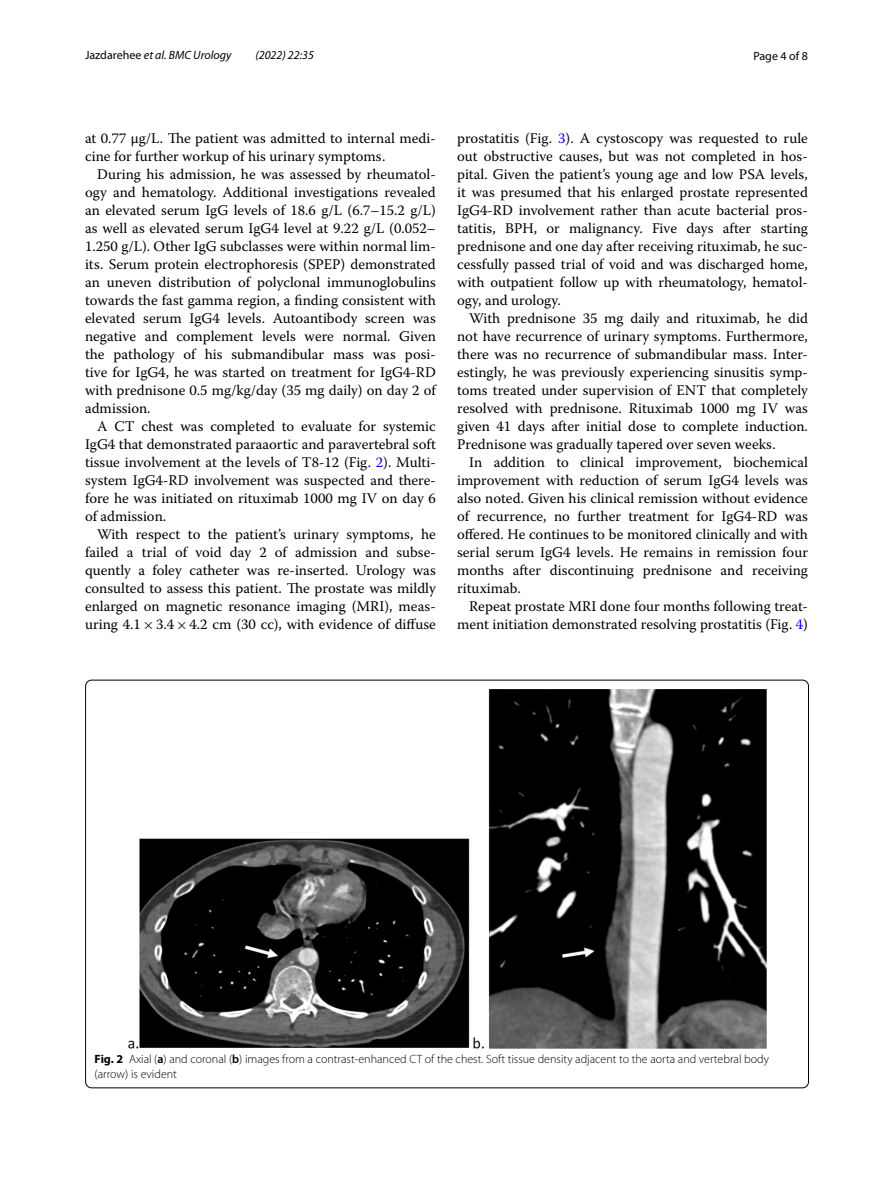
<style>
.page{position:relative;width:893px;height:1187px;background:#fff}
.page>*{position:absolute;margin:0;border:0;box-sizing:border-box;transform-origin:0 0}
.t1{font:14.7px/18px "Warnock Pro";color:#000;text-align:justify}
.t2{font:300 12px/15px "Myriad Pro";color:#000}
.t3{font:italic 12px "Myriad Pro";color:#000}
.t4{font:12px "Myriad Pro";color:#000}
.s1{font-style:normal}
.s2{color:#00f}
.s3{font-family:"MTSY"}
.s4{font-weight:700}
.s5{font-weight:600}
</style>
<div class="page">
<img style="left:128px;top:689px;width:638px;height:359px">
<p class="t3" style="left:85px;top:48px;width:148px"><span class="s1">Jazdarehee</span> et al. BMC Urology</p>
<p class="t3" style="left:255px;top:48px;width:60px">(2022) 22:35</p>
<p class="t4" style="left:753px;top:48px;width:56px">Page 4 of 8</p>
<p class="t1" style="left:85px;top:128px;width:352px">at 0.77 µg/L. The patient was admitted to internal medi&shy;cine for further workup of his urinary symptoms.</p>
<p class="t1" style="left:85px;top:164px;width:352px;text-indent:12px">During his admission, he was assessed by rheumatol&shy;ogy and hematology. Additional investigations revealed an elevated serum IgG levels of 18.6 g/L (6.7–15.2 g/L) as well as elevated serum IgG4 level at 9.22 g/L (0.052– 1.250 g/L). Other IgG subclasses were within normal lim&shy;its. Serum protein electrophoresis (SPEP) demonstrated an uneven distribution of polyclonal immunoglobulins towards the fast gamma region, a finding consistent with elevated serum IgG4 levels. Autoantibody screen was negative and complement levels were normal. Given the pathology of his submandibular mass was posi&shy;tive for IgG4, he was started on treatment for IgG4-RD with prednisone 0.5 mg/kg/day (35 mg daily) on day 2 of admission.</p>
<p class="t1" style="left:85px;top:416px;width:352px;text-indent:12px">A CT chest was completed to evaluate for systemic IgG4 that demonstrated paraaortic and paravertebral soft tissue involvement at the levels of T8-12 (Fig. <span class="s2">2</span>). Multi&shy;system IgG4-RD involvement was suspected and there&shy;fore he was initiated on rituximab 1000 mg IV on day 6 of admission.</p>
<p class="t1" style="left:85px;top:524px;width:352px;text-indent:12px">With respect to the patient’s urinary symptoms, he failed a trial of void day 2 of admission and subse&shy;quently a foley catheter was re-inserted. Urology was consulted to assess this patient. The prostate was mildly enlarged on magnetic resonance imaging (MRI), meas&shy;uring 4.1<span class="s3">×</span>3.4<span class="s3">×</span>4.2 cm (30 cc), with evidence of diffuse</p>
<p class="t1" style="left:457px;top:128px;width:352px">prostatitis (Fig. <span class="s2">3</span>). A cystoscopy was requested to rule out obstructive causes, but was not completed in hos&shy;pital. Given the patient’s young age and low PSA levels, it was presumed that his enlarged prostate represented IgG4-RD involvement rather than acute bacterial pros&shy;tatitis, BPH, or malignancy. Five days after starting prednisone and one day after receiving rituximab, he suc&shy;cessfully passed trial of void and was discharged home, with outpatient follow up with rheumatology, hematol&shy;ogy, and urology.</p>
<p class="t1" style="left:457px;top:308px;width:352px;text-indent:12px">With prednisone 35 mg daily and rituximab, he did not have recurrence of urinary symptoms. Furthermore, there was no recurrence of submandibular mass. Inter&shy;estingly, he was previously experiencing sinusitis symp&shy;toms treated under supervision of ENT that completely resolved with prednisone. Rituximab 1000 mg IV was given 41 days after initial dose to complete induction.<br>Prednisone was gradually tapered over seven weeks.</p>
<p class="t1" style="left:457px;top:452px;width:352px;text-indent:12px">In addition to clinical improvement, biochemical improvement with reduction of serum IgG4 levels was also noted. Given his clinical remission without evidence of recurrence, no further treatment for IgG4-RD was offered. He continues to be monitored clinically and with serial serum IgG4 levels. He remains in remission four months after discontinuing prednisone and receiving rituximab.</p>
<p class="t1" style="left:457px;top:596px;width:352px;text-align:right">Repeat prostate MRI done four months following treat&shy;ment initiation demonstrated resolving prostatitis (Fig. <span class="s2">4</span>)</p>
<p class="t2" style="left:95px;top:1051px;width:676px"><span class="s4">Fig. 2</span> Axial (<span class="s5">a</span>) and coronal (<span class="s5">b</span>) images from a contrast-enhanced CT of the chest. Soft tissue density adjacent to the aorta and vertebral body (arrow) is evident</p>
</div>
